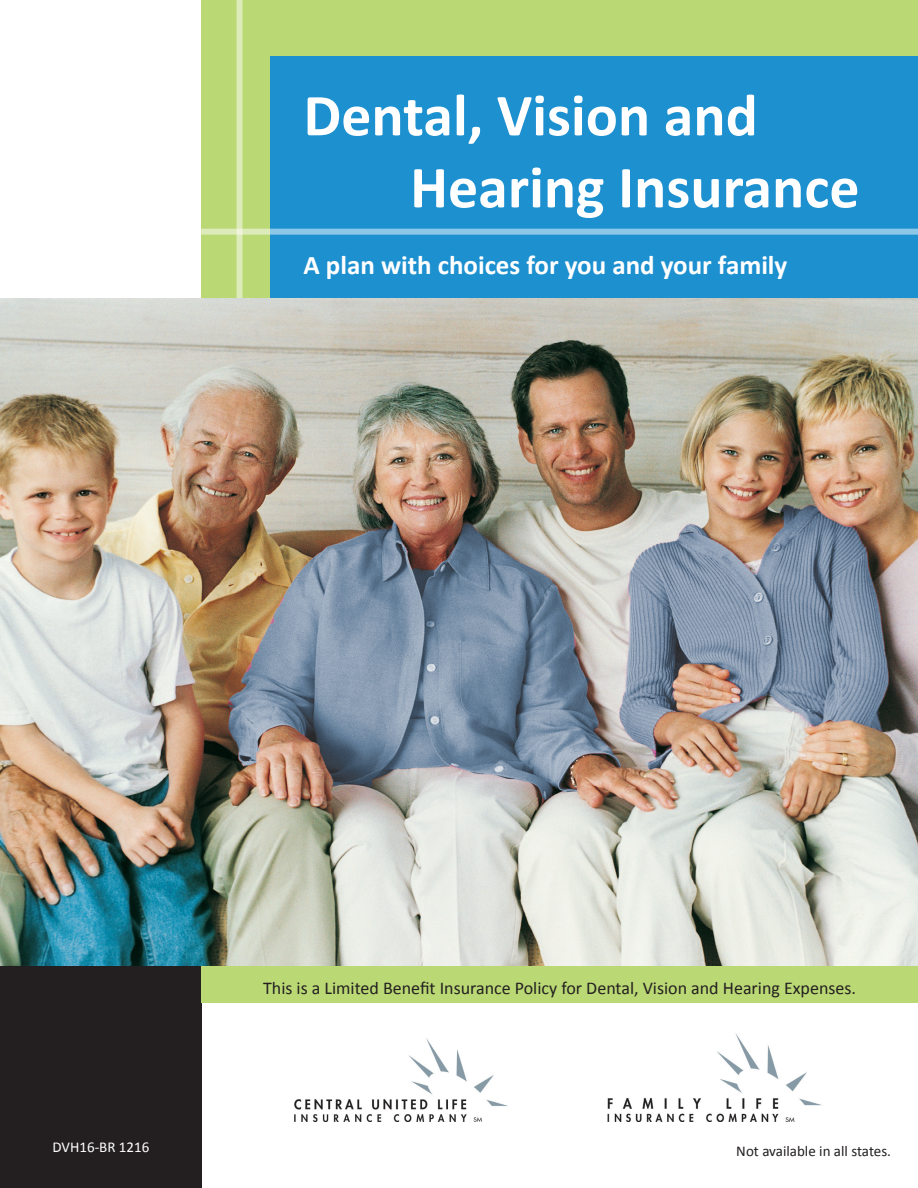
<style>
.page{position:relative;width:918px;height:1188px;background:#fff}
.page>*{position:absolute;margin:0;border:0;box-sizing:border-box;transform-origin:0 0}
.t1{font:700 60px "Calibri";color:#fff}
.t2{font:700 27px "Calibri";color:#fff}
.t3{font:18px "Calibri";color:#231f20}
.t4{font:15px "Calibri";color:#231f20}
.t5{font:15px "Calibri";color:#fff}
</style>
<div class="page">
<div style="left:0;top:955px;width:201px;height:233px;background:#231f20"></div>
<div style="left:201px;top:0;width:717px;height:1002px;background:#bad874"></div>
<div style="left:271px;top:56px;width:647px;height:810px;background:#1d90d0"></div>
<div style="left:237px;top:0;width:6px;height:829px;background:#dcebb9"></div>
<svg style="left:201px;top:229px;width:717px;height:6px;background:#8ec7e1"></svg>
<img style="left:0;top:299px;width:918px;height:667px">
<img style="left:295px;top:1038px;width:213px;height:84px">
<img style="left:608px;top:1034px;width:214px;height:88px">
<p class="t1" style="left:303px;top:77px;width:456px">Dental, Vision and</p>
<p class="t1" style="left:410px;top:149px;width:451px">Hearing Insurance</p>
<p class="t2" style="left:303px;top:247px;width:485px">A plan with choices for you and your family</p>
<p class="t5" style="left:53px;top:1137px;width:98px">DVH16-BR 1216</p>
<p class="t3" style="left:263px;top:977px;width:594px">This is a Limited Benefit Insurance Policy for Dental, Vision and Hearing Expenses.</p>
<p class="t4" style="left:736px;top:1142px;width:156px">Not available in all states.</p>
</div>
